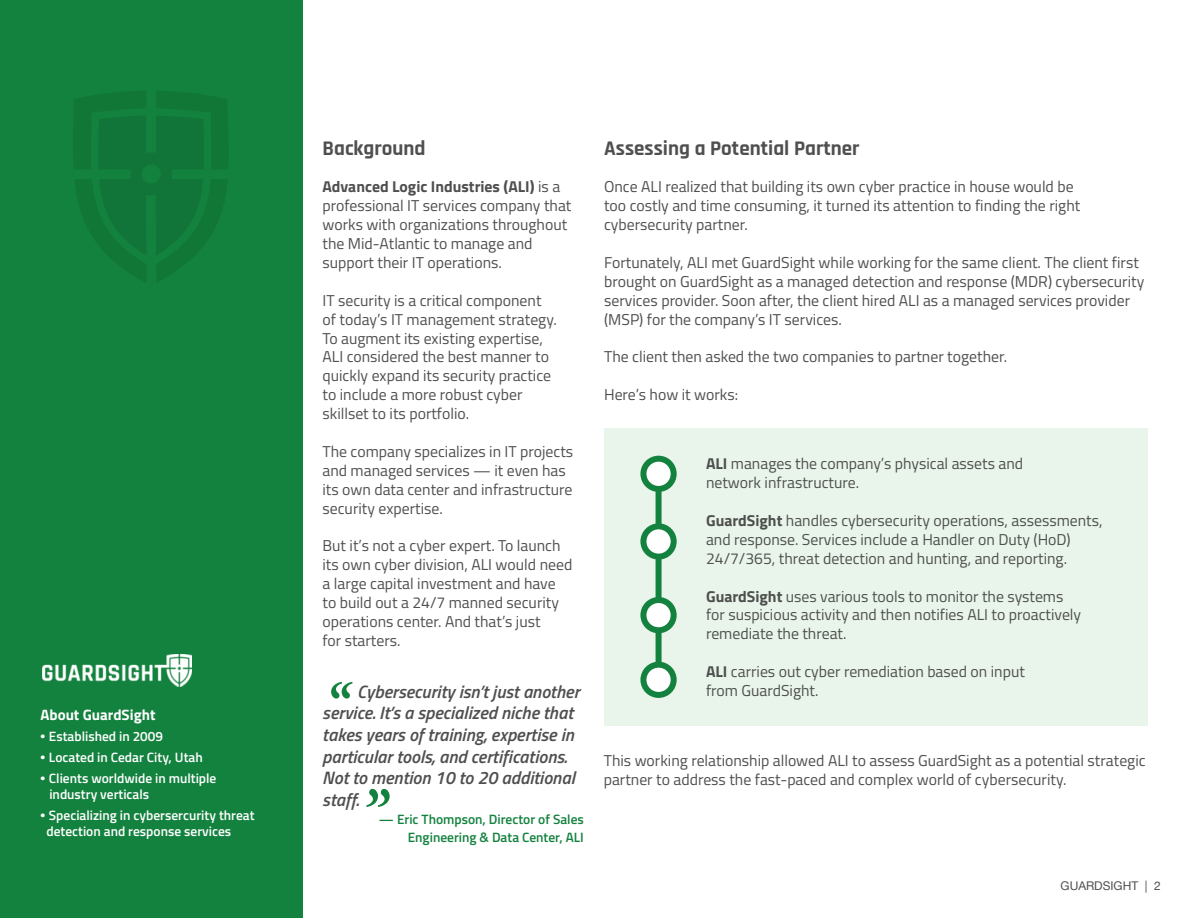
<style>
.page{position:relative;width:1188px;height:918px;background:#fff}
.page>*{position:absolute;margin:0;border:0;box-sizing:border-box;transform-origin:0 0}
.t1{font:italic 600 75px "Adobe Caslon Pro";color:#14823f}
.t2{font:italic 600 69px "Adobe Caslon Pro";color:#14823f}
.t3{font:700 21px "Rajdhani";color:#4e4f4e}
.t4{font:italic 600 18px/21.6px "Titillium Web";color:#4e4f4e}
.t5{font:15.75px/18.9px "Titillium Web";color:#4e4f4e}
.t6{font:700 15px "Titillium Web";color:#fff}
.t7{font:600 13.5px/16.2px "Titillium Web";color:#fff}
.t8{font:600 13.5px/18px "Titillium Web";color:#14823f;text-align:right}
.t9{font:12px "Helvetica Neue";color:#4e4f4e}
.s1{font-family:"Arial";font-weight:700}
.s2{font-weight:700}
</style>
<div class="page">
<div style="left:604px;top:429px;width:544px;height:297px;background:#e9f5ea"></div>
<div style="left:0;top:0;width:302px;height:918px;background:#14823f"></div>
<img style="left:42px;top:655px;width:150px;height:31px">
<svg style="left:73px;top:91px;width:155px;height:191px"></svg>
<div style="left:142px;top:164px;width:19px;height:20px;background:#14823f;border-radius:50%"></div>
<div style="left:656px;top:471px;width:6px;height:206px;background:#14823f"></div>
<svg style="left:643px;top:459px;width:31px;height:30px"></svg>
<div style="left:640px;top:456px;width:37px;height:36px;border:6px solid #14823f;border-radius:50%"></div>
<svg style="left:643px;top:526px;width:31px;height:31px"></svg>
<div style="left:640px;top:523px;width:37px;height:37px;border:6px solid #14823f;border-radius:50%"></div>
<svg style="left:643px;top:600px;width:31px;height:30px"></svg>
<div style="left:640px;top:597px;width:37px;height:36px;border:6px solid #14823f;border-radius:50%"></div>
<svg style="left:643px;top:665px;width:31px;height:30px"></svg>
<div style="left:640px;top:662px;width:37px;height:36px;border:6px solid #14823f;border-radius:50%"></div>
<p class="t6" style="left:40px;top:703px;width:116px">About GuardSight</p>
<p class="t7" style="left:40px;top:727px;width:124px"><span class="s1">•</span> Established in 2009</p>
<p class="t7" style="left:40px;top:748px;width:164px"><span class="s1">•</span> Located in Cedar City, Utah</p>
<p class="t7" style="left:49px;top:769px;width:169px;text-indent:-9px"><span class="s1">•</span> Clients worldwide in multiple industry verticals</p>
<p class="t7" style="left:46px;top:806px;width:210px;text-indent:-6px"><span class="s1">•</span> Specializing in cybersercurity threat detection and response services</p>
<h3 class="t3" style="left:322px;top:135px;width:105px">Background</h3>
<p class="t5" style="left:322px;top:177px;width:250px"><span class="s2">Advanced Logic Industries (ALI)</span> is a professional IT services company that works with organizations throughout the Mid-Atlantic to manage and support their IT operations.</p>
<p class="t5" style="left:322px;top:290px;width:236px">IT security is a critical component of today’s IT management strategy.<br>To augment its existing expertise, ALI considered the best manner to quickly expand its security practice to include a more robust cyber skillset to its portfolio.</p>
<p class="t5" style="left:322px;top:441px;width:252px">The company specializes in IT projects and managed services — it even has its own data center and infrastructure security expertise.</p>
<p class="t5" style="left:322px;top:536px;width:251px">But it’s not a cyber expert. To launch its own cyber division, ALI would need a large capital investment and have to build out a 24/7 manned security operations center. And that’s just<br>for starters.</p>
<h2 class="t2" style="left:322px;top:665px;width:24px">“</h2>
<p class="t4" style="left:322px;top:680px;width:259px;text-indent:35px">Cybersecurity isn’t just another service. It’s a specialized niche that takes years of training, expertise in particular tools, and certifications.<br>Not to mention 10 to 20 additional staff.</p>
<h1 class="t1" style="left:359px;top:771px;width:26px">”</h1>
<p class="t8" style="left:379px;top:809px;width:206px">— Eric Thompson, Director of Sales<br>Engineering &amp; Data Center, ALI</p>
<h3 class="t3" style="left:604px;top:135px;width:257px">Assessing a Potential Partner</h3>
<p class="t5" style="left:604px;top:177px;width:478px">Once ALI realized that building its own cyber practice in house would be too costly and time consuming, it turned its attention to finding the right cybersecurity partner.</p>
<p class="t5" style="left:604px;top:252px;width:542px">Fortunately, ALI met GuardSight while working for the same client. The client first brought on GuardSight as a managed detection and response (MDR) cybersecurity services provider. Soon after, the client hired ALI as a managed services provider (MSP) for the company’s IT services.</p>
<p class="t5" style="left:604px;top:347px;width:404px">The client then asked the two companies to partner together.</p>
<p class="t5" style="left:604px;top:385px;width:136px">Here’s how it works:</p>
<p class="t5" style="left:706px;top:454px;width:319px"><span class="s2">ALI</span> manages the company’s physical assets and network infrastructure.</p>
<p class="t5" style="left:706px;top:510px;width:398px"><span class="s2">GuardSight</span> handles cybersecurity operations, assessments, and response. Services include a Handler on Duty (HoD)<br>24/7/365, threat detection and hunting, and reporting.</p>
<p class="t5" style="left:706px;top:586px;width:377px"><span class="s2">GuardSight</span> uses various tools to monitor the systems for suspicious activity and then notifies ALI to proactively remediate the threat.</p>
<p class="t5" style="left:706px;top:661px;width:320px"><span class="s2">ALI</span> carries out cyber remediation based on input from GuardSight.</p>
<p class="t5" style="left:604px;top:750px;width:544px">This working relationship allowed ALI to assess GuardSight as a potential strategic partner to address the fast-paced and complex world of cybersecurity.</p>
<p class="t9" style="left:1061px;top:878px;width:102px">GUARDSIGHT | 2</p>
</div>
